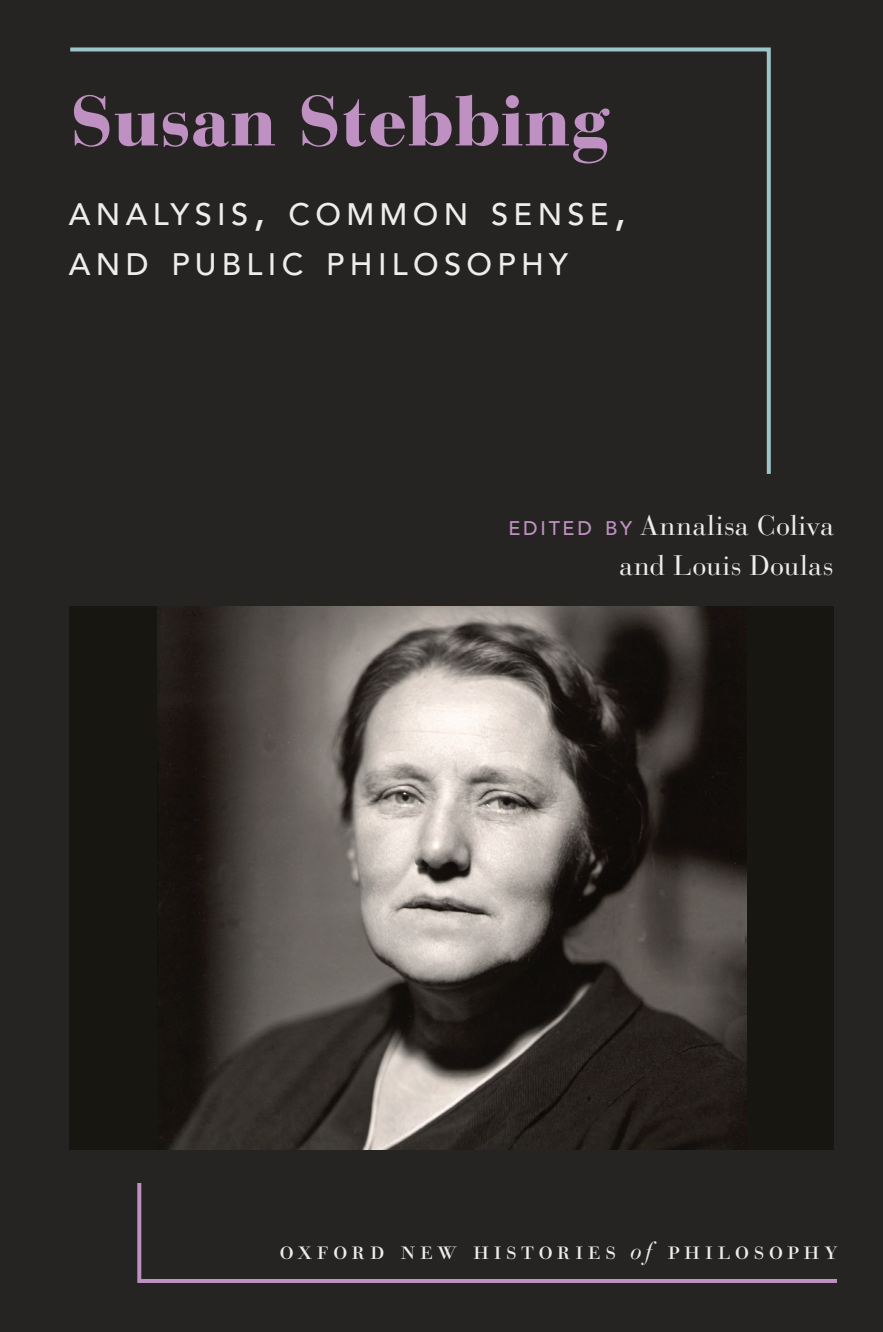
<style>
.page{position:relative;width:883px;height:1332px;background:#fff}
.page>*{position:absolute;margin:0;border:0;box-sizing:border-box;transform-origin:0 0}
.t1{font:900 70px "Bauer Bodoni Std";color:#bf91c2}
.t2{font:500 30.8px/50px "Avenir LT Std";letter-spacing:.17em;color:#efedec}
.t3{font:28px/40px "Bauer Bodoni Std";letter-spacing:.015em;color:#efedec;text-align:right}
.t4{font:28px "Bauer Bodoni Std";letter-spacing:.14em;color:#efedec}
.s1{font-size:44px}
.s2{font-family:"Avenir LT Std";font-weight:500;font-size:19.6px;color:#bf91c2}
.s3{font-style:italic;font-size:24px}
</style>
<div class="page">
<div style="left:0;top:0;width:882px;height:1332px;background:#262422"></div>
<svg style="left:70px;top:47px;width:701px;height:427px"></svg>
<svg style="left:137px;top:1183px;width:700px;height:100px"></svg>
<div style="left:70px;top:607px;width:763px;height:543px;background:#171611"></div>
<img style="left:158px;top:607px;width:587px;height:543px">
<h1 class="t1" style="left:70px;top:78px;width:540px">Susan Stebbing</h1>
<p class="t2" style="left:69px;top:190px;width:558px">ANALYSIS<span class="s1">,</span> COMMON SENSE<span class="s1">,<br></span>AND PUBLIC PHILOSOPHY</p>
<p class="t3" style="left:508px;top:506px;width:327px"><span class="s2">EDITED BY</span> Annalisa Coliva and Louis Doulas</p>
<p class="t4" style="left:279px;top:1233px;width:559px">oxford new histories <span class="s3">of</span> philosophy</p>
</div>
